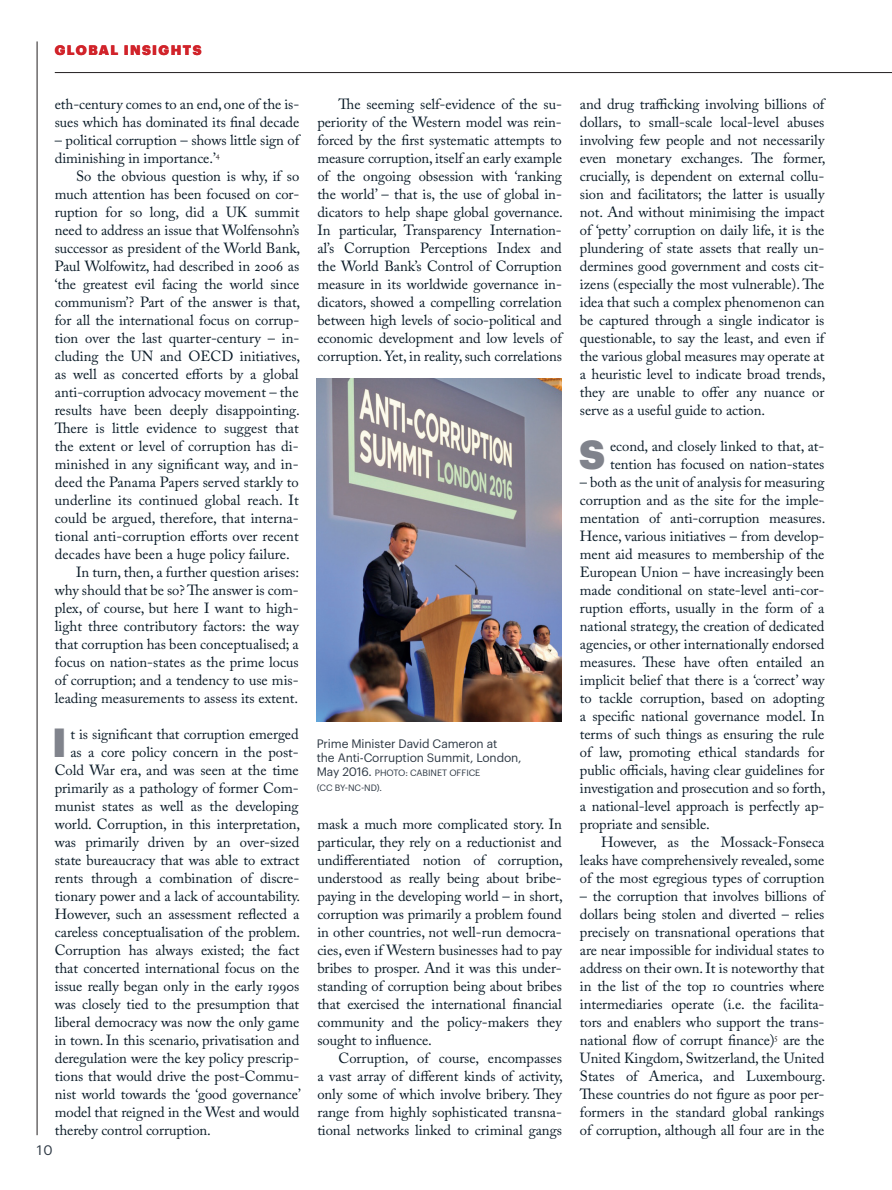
<style>
.page{position:relative;width:892px;height:1190px;background:#fff}
.page>*{position:absolute;margin:0;border:0;box-sizing:border-box;transform-origin:0 0}
.t1{font:900 39.75px "Graphik";color:#80838c}
.t2{font:14.7px/18px "Adobe Caslon Pro";letter-spacing:-.005em;color:#091a27;text-align:justify}
.t3{font:900 13.5px "Graphik";color:#d1232a}
.t4{font:13.5px "Graphik";color:#2d3844}
.t5{font:12px/14.2px "Graphik";letter-spacing:-.01em;color:#2d3844}
.t6{font:9px/14.2px "Graphik";letter-spacing:-.005em;color:#2d3844}
.s1{font-size:12px}
</style>
<div class="page">
<img style="left:317px;top:379px;width:245px;height:342px">
<hr style="left:37px;top:41px;width:1px;height:1094px;background:#231f20">
<hr style="left:55px;top:72px;width:837px;height:1px;background:#231f20">
<p class="t3" style="left:55px;top:39px;width:24px">GLOBAL</p>
<p class="t3" style="left:124px;top:39px;width:18px">INSIGHTS</p>
<p class="t2" style="left:55px;top:95px;width:246px">eth-century comes to an end, one of the is&shy;sues which has dominated its final decade</p>
<p class="t2" style="left:55px;top:131px;width:246px">– political corruption – shows little sign of diminishing in importance.’<sup>4</sup></p>
<p class="t2" style="left:76px;top:167px;width:225px">So the obvious question is why, if so</p>
<p class="t2" style="left:55px;top:185px;width:246px">much attention has been focused on cor-</p>
<p class="t2" style="left:55px;top:203px;width:246px">ruption for so long, did a UK summit</p>
<p class="t2" style="left:55px;top:221px;width:246px">need to address an issue that Wolfensohn’s</p>
<p class="t2" style="left:55px;top:239px;width:247px">successor as president of the World Bank,</p>
<p class="t2" style="left:55px;top:257px;width:246px">Paul Wolfowitz, had described in 2006 as</p>
<p class="t2" style="left:55px;top:275px;width:246px">‘the greatest evil facing the world since</p>
<p class="t2" style="left:55px;top:293px;width:247px">communism’? Part of the answer is that,</p>
<p class="t2" style="left:55px;top:311px;width:246px">for all the international focus on corrup-</p>
<p class="t2" style="left:55px;top:329px;width:246px">tion over the last quarter-century – in-</p>
<p class="t2" style="left:55px;top:347px;width:247px">cluding the UN and OECD initiatives,</p>
<p class="t2" style="left:55px;top:365px;width:245px">as well as concerted efforts by a global</p>
<p class="t2" style="left:55px;top:383px;width:245px">anti-corruption advocacy movement – the</p>
<p class="t2" style="left:55px;top:401px;width:244px">results have been deeply disappointing.</p>
<p class="t2" style="left:55px;top:419px;width:245px">There is little evidence to suggest that</p>
<p class="t2" style="left:55px;top:437px;width:245px">the extent or level of corruption has di-</p>
<p class="t2" style="left:55px;top:455px;width:245px">minished in any significant way, and in-</p>
<p class="t2" style="left:55px;top:473px;width:245px">deed the Panama Papers served starkly to</p>
<p class="t2" style="left:55px;top:491px;width:245px">underline its continued global reach. It</p>
<p class="t2" style="left:55px;top:509px;width:245px">could be argued, therefore, that interna-</p>
<p class="t2" style="left:55px;top:527px;width:245px">tional anti-corruption efforts over recent</p>
<p class="t2" style="left:55px;top:545px;width:234px">decades have been a huge policy failure.</p>
<p class="t2" style="left:76px;top:563px;width:225px">In turn, then, a further question arises:</p>
<p class="t2" style="left:55px;top:581px;width:245px">why should that be so? The answer is com-</p>
<p class="t2" style="left:55px;top:599px;width:245px">plex, of course, but here I want to high-</p>
<p class="t2" style="left:55px;top:617px;width:245px">light three contributory factors: the way</p>
<p class="t2" style="left:55px;top:635px;width:245px">that corruption has been conceptualised; a</p>
<p class="t2" style="left:55px;top:653px;width:245px">focus on nation-states as the prime locus</p>
<p class="t2" style="left:55px;top:671px;width:245px">of corruption; and a tendency to use mis-</p>
<p class="t2" style="left:55px;top:689px;width:243px">leading measurements to assess its extent.</p>
<h1 class="t1" style="left:52px;top:711px;width:16px">I</h1>
<p class="t2" style="left:70px;top:725px;width:230px">t is significant that corruption emerged</p>
<p class="t2" style="left:70px;top:743px;width:230px">as a core policy concern in the post-</p>
<p class="t2" style="left:55px;top:761px;width:245px">Cold War era, and was seen at the time</p>
<p class="t2" style="left:55px;top:779px;width:245px">primarily as a pathology of former Com-</p>
<p class="t2" style="left:55px;top:797px;width:245px">munist states as well as the developing</p>
<p class="t2" style="left:55px;top:815px;width:247px">world. Corruption, in this interpretation,</p>
<p class="t2" style="left:55px;top:833px;width:246px">was primarily driven by an over-sized</p>
<p class="t2" style="left:55px;top:851px;width:246px">state bureaucracy that was able to extract</p>
<p class="t2" style="left:55px;top:869px;width:246px">rents through a combination of discre-</p>
<p class="t2" style="left:55px;top:887px;width:245px">tionary power and a lack of accountability.</p>
<p class="t2" style="left:55px;top:905px;width:246px">However, such an assessment reflected a</p>
<p class="t2" style="left:55px;top:923px;width:245px">careless conceptualisation of the problem.</p>
<p class="t2" style="left:55px;top:941px;width:246px">Corruption has always existed; the fact</p>
<p class="t2" style="left:55px;top:959px;width:246px">that concerted international focus on the</p>
<p class="t2" style="left:55px;top:977px;width:246px">issue really began only in the early 1990s</p>
<p class="t2" style="left:55px;top:995px;width:246px">was closely tied to the presumption that</p>
<p class="t2" style="left:55px;top:1013px;width:246px">liberal democracy was now the only game</p>
<p class="t2" style="left:55px;top:1031px;width:246px">in town. In this scenario, privatisation and</p>
<p class="t2" style="left:55px;top:1049px;width:246px">deregulation were the key policy prescrip-</p>
<p class="t2" style="left:55px;top:1067px;width:246px">tions that would drive the post-Commu-</p>
<p class="t2" style="left:55px;top:1085px;width:247px">nist world towards the ‘good governance’</p>
<p class="t2" style="left:55px;top:1103px;width:246px">model that reigned in the West and would</p>
<p class="t2" style="left:55px;top:1121px;width:156px">thereby control corruption.</p>
<p class="t4" style="left:37px;top:1140px;width:17px">10</p>
<p class="t2" style="left:317px;top:95px;width:246px;text-indent:21px">The seeming self-evidence of the su&shy;periority of the Western model was rein&shy;forced by the first systematic attempts to measure corruption, itself an early example of the ongoing obsession with ‘ranking the world’ – that is, the use of global in&shy;dicators to help shape global governance.<br>In particular, Transparency Internation&shy;al’s Corruption Perceptions Index and the World Bank’s Control of Corruption measure in its worldwide governance in&shy;dicators, showed a compelling correlation between high levels of socio-political and economic development and low levels of corruption. Yet, in reality, such correlations</p>
<p class="t5" style="left:317px;top:735px;width:206px">Prime Minister David Cameron at<br>the Anti-Corruption Summit, London,</p>
<p class="t6" style="left:317px;top:765px;width:165px"><span class="s1">May 2016.</span> PHOTO: CABINET OFFICE (CC BY-NC-ND).</p>
<p class="t2" style="left:317px;top:815px;width:247px">mask a much more complicated story. In particular, they rely on a reductionist and undifferentiated notion of corruption, understood as really being about bribe&shy;paying in the developing world – in short, corruption was primarily a problem found in other countries, not well-run democra&shy;cies, even if Western businesses had to pay bribes to prosper. And it was this under&shy;standing of corruption being about bribes that exercised the international financial community and the policy-makers they sought to influence.</p>
<p class="t2" style="left:317px;top:1049px;width:247px;text-indent:21px">Corruption, of course, encompasses a vast array of different kinds of activity, only some of which involve bribery. They range from highly sophisticated transna&shy;tional networks linked to criminal gangs</p>
<p class="t2" style="left:580px;top:95px;width:247px">and drug trafficking involving billions of dollars, to small-scale local-level abuses involving few people and not necessarily even monetary exchanges. The former, crucially, is dependent on external collu&shy;sion and facilitators; the latter is usually not. And without minimising the impact of ‘petty’ corruption on daily life, it is the plundering of state assets that really un&shy;dermines good government and costs cit&shy;izens (especially the most vulnerable). The idea that such a complex phenomenon can be captured through a single indicator is questionable, to say the least, and even if the various global measures may operate at a heuristic level to indicate broad trends, they are unable to offer any nuance or serve as a useful guide to action.</p>
<h1 class="t1" style="left:579px;top:423px;width:27px">S</h1>
<p class="t2" style="left:610px;top:437px;width:216px">econd, and closely linked to that, at&shy;tention has focused on nation-states</p>
<p class="t2" style="left:580px;top:473px;width:247px;text-align:left">– both as the unit of analysis for measuring corruption and as the site for the imple&shy;mentation of anti-corruption measures.<br>Hence, various initiatives – from develop&shy;ment aid measures to membership of the European Union – have increasingly been made conditional on state-level anti-cor&shy;ruption efforts, usually in the form of a national strategy, the creation of dedicated agencies, or other internationally endorsed measures. These have often entailed an implicit belief that there is a ‘correct’ way to tackle corruption, based on adopting a specific national governance model. In terms of such things as ensuring the rule of law, promoting ethical standards for public officials, having clear guidelines for investigation and prosecution and so forth, a national-level approach is perfectly ap&shy;propriate and sensible.</p>
<p class="t2" style="left:580px;top:833px;width:246px;text-indent:21px">However, as the Mossack-Fonseca leaks have comprehensively revealed, some of the most egregious types of corruption</p>
<p class="t2" style="left:580px;top:887px;width:246px">– the corruption that involves billions of dollars being stolen and diverted – relies precisely on transnational operations that are near impossible for individual states to address on their own. It is noteworthy that in the list of the top 10 countries where intermediaries operate (i.e. the facilita&shy;tors and enablers who support the trans&shy;national flow of corrupt finance)<sup>5</sup> are the United Kingdom, Switzerland, the United States of America, and Luxembourg.<br>These countries do not figure as poor per&shy;formers in the standard global rankings of corruption, although all four are in the</p>
</div>
